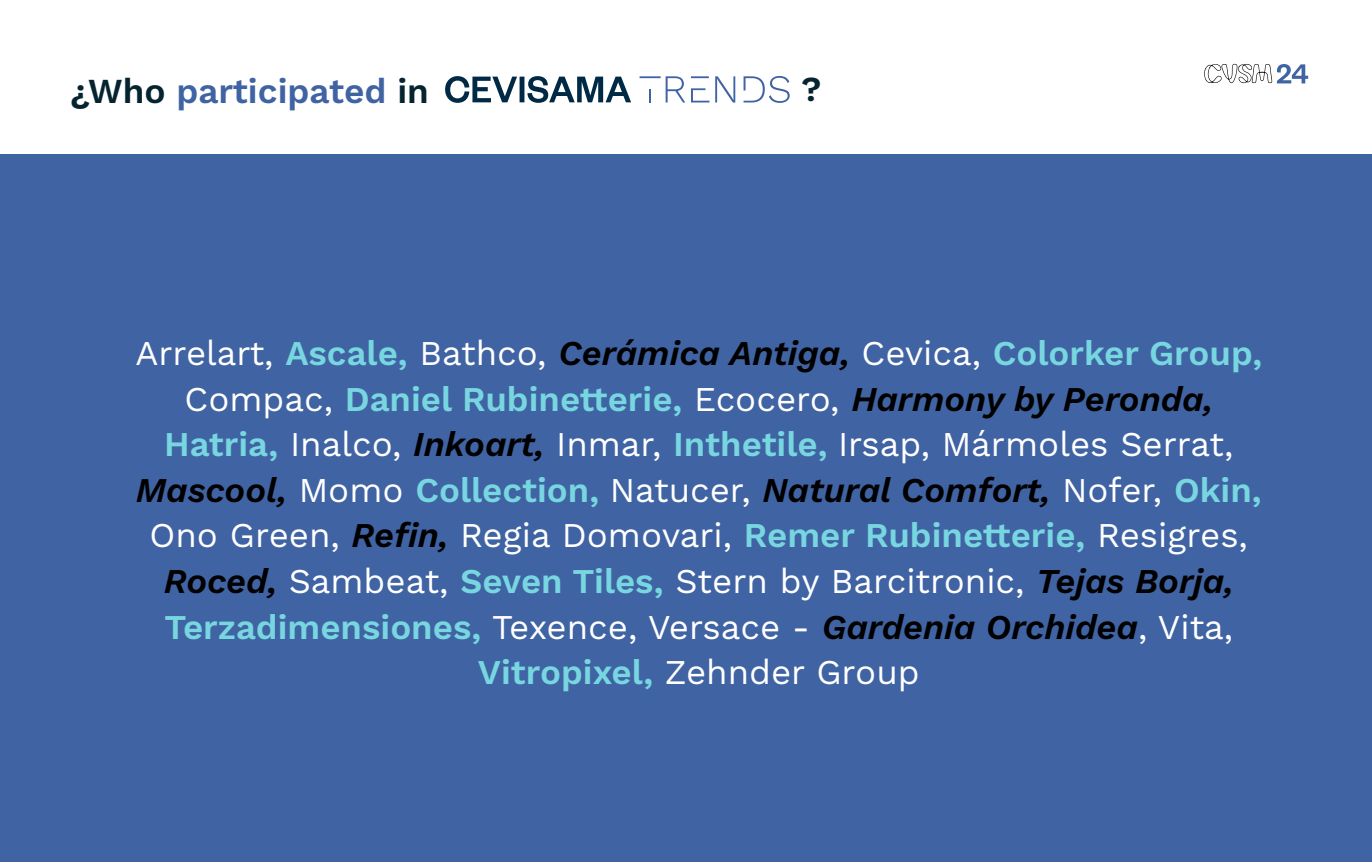
<style>
.page{position:relative;width:1372px;height:862px;background:#fff}
.page>*{position:absolute;margin:0;border:0;box-sizing:border-box;transform-origin:0 0}
.t1{font:600 35.1px "Work Sans";color:#4063a3}
.t2{font:600 35.1px "Work Sans";color:#052430}
.t3{font:34.65px/45.4px "Work Sans";color:#fff;text-align:center}
.s1{color:#052430}
.s2{font-weight:600;color:#77d6e0}
.s3{font-weight:600;font-style:italic;color:#000}
</style>
<div class="page">
<div style="left:0;top:155px;width:1371px;height:706px;background:#4063a3"></div>
<svg style="left:1204px;top:63px;width:103px;height:21px"></svg>
<svg style="left:445px;top:76px;width:186px;height:27px"></svg>
<svg style="left:715px;top:76px;width:20px;height:26px"></svg>
<svg style="left:691px;top:76px;width:17px;height:2px"></svg>
<svg style="left:691px;top:88px;width:18px;height:14px"></svg>
<svg style="left:639px;top:76px;width:46px;height:26px"></svg>
<svg style="left:743px;top:76px;width:46px;height:27px"></svg>
<p class="t1" style="left:70px;top:70px;width:360px"><span class="s1">¿Who</span> participated <span class="s1">in</span></p>
<p class="t2" style="left:801px;top:69px;width:22px">?</p>
<p class="t3" style="left:135px;top:332px;width:1128px">Arrelart, <span class="s2">Ascale,</span> Bathco, <span class="s3">Cerámica Antiga,</span> Cevica, <span class="s2">Colorker Group, </span>Compac, <span class="s2">Daniel Rubinetterie,</span> Ecocero, <span class="s3">Harmony by Peronda, </span><span class="s2">Hatria,</span> Inalco, <span class="s3">Inkoart,</span> Inmar, <span class="s2">Inthetile,</span> Irsap, Mármoles Serrat, <span class="s3">Mascool,</span> Momo <span class="s2">Collection,</span> Natucer, <span class="s3">Natural Comfort,</span> Nofer, <span class="s2">Okin, </span>Ono Green, <span class="s3">Refin,</span> Regia Domovari, <span class="s2">Remer Rubinetterie,</span> Resigres, <span class="s3">Roced,</span> Sambeat, <span class="s2">Seven Tiles,</span> Stern by Barcitronic, <span class="s3">Tejas Borja, </span><span class="s2">Terzadimensiones,</span> Texence, Versace - <span class="s3">Gardenia Orchidea</span>, Vita, <span class="s2">Vitropixel,</span> Zehnder Group</p>
</div>
